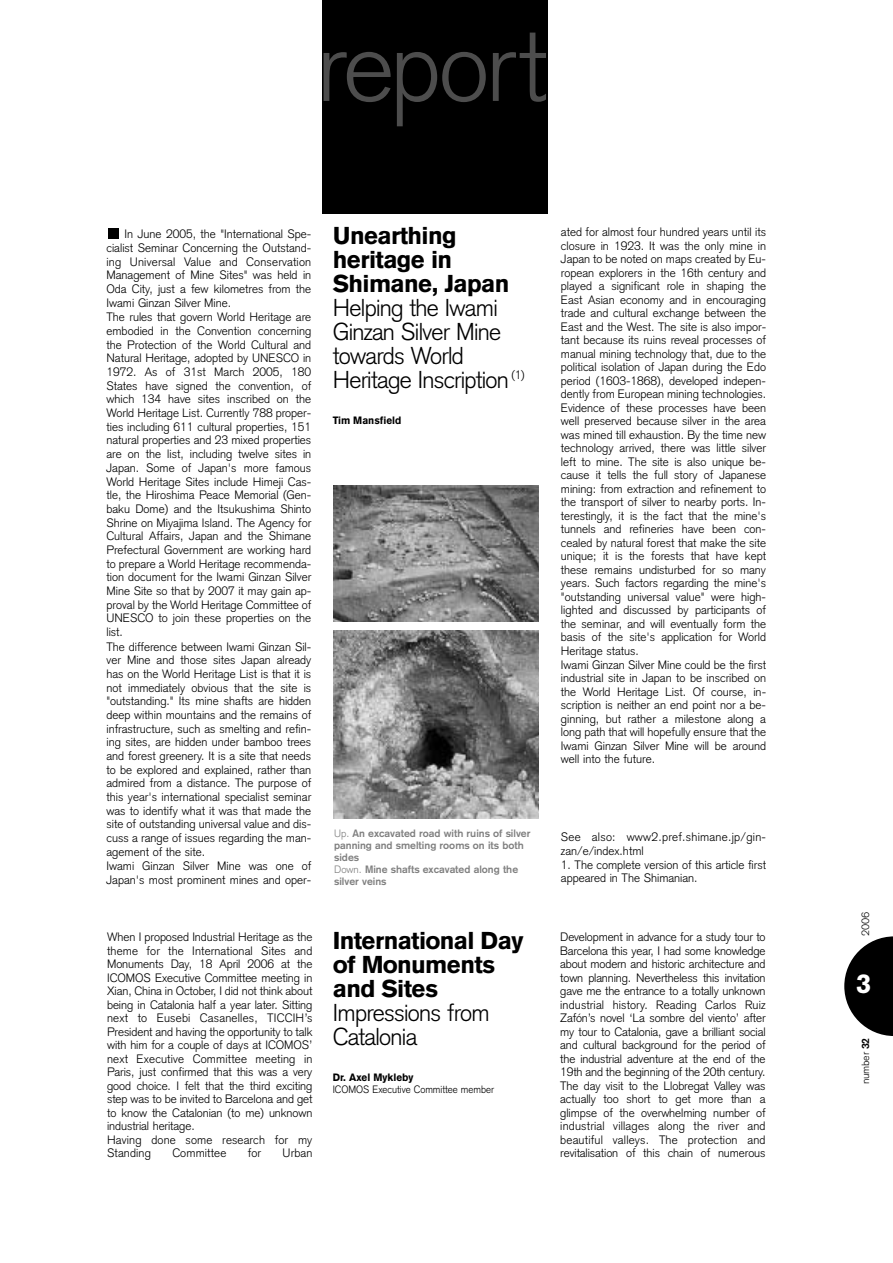
<style>
.page{position:relative;width:893px;height:1263px;background:#fff}
.page>*{position:absolute;margin:0;border:0;box-sizing:border-box;transform-origin:0 0}
.t1{font:300 100.5px "Akzidenz Grotesk BE";letter-spacing:-.05em;color:#4d4d4d}
.t2{font:700 27px "Akzidenz Grotesk BE";color:#fff}
.t3{font:300 24px/24px "Akzidenz Grotesk";letter-spacing:-.03em;color:#000}
.t4{font:900 24px/24px "Akzidenz Grotesk";letter-spacing:-.03em;color:#000}
.t5{font:300 12px/13.5px "Akzidenz Grotesk";color:#000}
.t6{font:300 12px/13.5px "Akzidenz Grotesk";letter-spacing:.02em;color:#000}
.t7{font:700 10.5px/12px "Akzidenz Grotesk";color:#808080}
.t8{font:300 10.5px "Akzidenz Grotesk";color:#000;scale:.95 1}
.t9{font:900 10.5px "Akzidenz Grotesk";color:#000;scale:.95 1}
.t10{font:300 10.5px "Akzidenz Grotesk BE";letter-spacing:-.02em;color:#000}
.s1{font-weight:300}
.s2{font-family:"Akzidenz Grotesk";font-weight:700}
</style>
<div class="page">
<svg style="left:844px;top:936px;width:48px;height:100px"></svg>
<div style="left:321px;top:0;width:226px;height:213px;background:#000"></div>
<div style="left:108px;top:228px;width:11px;height:10px;background:#000"></div>
<img style="left:333px;top:485px;width:206px;height:137px">
<img style="left:333px;top:631px;width:206px;height:188px">
<h1 class="t1" style="left:316px;top:30px;width:233px">report</h1>
<p class="t5" style="left:106px;top:229px;width:206px;text-indent:18px">In June 2005, the "International Spe&shy;cialist Seminar Concerning the Outstand&shy;ing Universal Value and Conservation Management of Mine Sites" was held in Oda City, just a few kilometres from the Iwami Ginzan Silver Mine.<br>The rules that govern World Heritage are embodied in the Convention concerning the Protection of the World Cultural and Natural Heritage, adopted by UNESCO in 1972. As of 31st March 2005, 180<br>States have signed the convention, of which 134 have sites inscribed on the World Heritage List. Currently 788 proper&shy;ties including 611 cultural properties, 151 natural properties and 23 mixed properties are on the list, including twelve sites in Japan. Some of Japan's more famous World Heritage Sites include Himeji Cas&shy;tle, the Hiroshima Peace Memorial (Gen&shy;baku Dome) and the Itsukushima Shinto Shrine on Miyajima Island. The Agency for Cultural Affairs, Japan and the Shimane Prefectural Government are working hard to prepare a World Heritage recommenda&shy;tion document for the Iwami Ginzan Silver Mine Site so that by 2007 it may gain ap&shy;proval by the World Heritage Committee of UNESCO to join these properties on the list.<br>The difference between Iwami Ginzan Sil&shy;ver Mine and those sites Japan already has on the World Heritage List is that it is not immediately obvious that the site is "outstanding." Its mine shafts are hidden deep within mountains and the remains of infrastructure, such as smelting and refin&shy;ing sites, are hidden under bamboo trees and forest greenery. It is a site that needs to be explored and explained, rather than admired from a distance. The purpose of this year's international specialist seminar was to identify what it was that made the site of outstanding universal value and dis&shy;cuss a range of issues regarding the man&shy;agement of the site.<br>Iwami Ginzan Silver Mine was one of Japan's most prominent mines and oper-</p>
<h3 class="t4" style="left:333px;top:226px;width:178px">Unearthing heritage in<br>Shimane, Japan</h3>
<h3 class="t3" style="left:333px;top:298px;width:193px">Helping the Iwami<br>Ginzan Silver Mine towards World<br>Heritage Inscription <sup>(1)</sup></h3>
<p class="t9" style="left:333px;top:416px;width:74px">Tim Mansfield</p>
<p class="t7" style="left:334px;top:828px;width:198px"><span class="s1">Up.</span> An excavated road with ruins of silver panning and smelting rooms on its both sides<br><span class="s1">Down.</span> Mine shafts excavated along the silver veins</p>
<p class="t5" style="left:107px;top:932px;width:207px">When I proposed Industrial Heritage as the theme for the International Sites and Monuments Day, 18 April 2006 at the ICOMOS Executive Committee meeting in Xian, China in October, I did not think about being in Catalonia half a year later. Sitting next to Eusebi Casanelles, TICCIH’s President and having the opportunity to talk with him for a couple of days at ICOMOS’ next Executive Committee meeting in Paris, just confirmed that this was a very good choice. I felt that the third exciting step was to be invited to Barcelona and get to know the Catalonian (to me) unknown industrial heritage.<br>Having done some research for my Standing</p>
<p class="t5" style="left:172px;top:1148px;width:55px">Committee</p>
<p class="t5" style="left:248px;top:1148px;width:15px">for</p>
<p class="t5" style="left:282px;top:1148px;width:31px">Urban</p>
<h3 class="t4" style="left:333px;top:931px;width:192px">International Day of Monuments and Sites</h3>
<h3 class="t3" style="left:333px;top:1003px;width:158px">Impressions from<br>Catalonia</h3>
<p class="t9" style="left:333px;top:1073px;width:86px">Dr. Axel Mykleby</p>
<p class="t8" style="left:333px;top:1085px;width:171px">ICOMOS Executive Committee member</p>
<p class="t5" style="left:561px;top:227px;width:207px">ated for almost four hundred years until its closure in 1923. It was the only mine in Japan to be noted on maps created by Eu&shy;ropean explorers in the 16th century and played a significant role in shaping the East Asian economy and in encouraging trade and cultural exchange between the East and the West. The site is also impor&shy;tant because its ruins reveal processes of manual mining technology that, due to the political isolation of Japan during the Edo period (1603-1868), developed indepen&shy;dently from European mining technologies.<br>Evidence of these processes have been well preserved because silver in the area was mined till exhaustion. By the time new technology arrived, there was little silver left to mine. The site is also unique be&shy;cause it tells the full story of Japanese mining: from extraction and refinement to the transport of silver to nearby ports. In&shy;terestingly, it is the fact that the mine's tunnels and refineries have been con&shy;cealed by natural forest that make the site unique; it is the forests that have kept these remains undisturbed for so many years. Such factors regarding the mine's "outstanding universal value" were high&shy;lighted and discussed by participants of the seminar, and will eventually form the basis of the site's application for World Heritage status.<br>Iwami Ginzan Silver Mine could be the first industrial site in Japan to be inscribed on the World Heritage List. Of course, in&shy;scription is neither an end point nor a be&shy;ginning, but rather a milestone along a long path that will hopefully ensure that the Iwami Ginzan Silver Mine will be around well into the future.</p>
<p class="t6" style="left:561px;top:832px;width:207px">See also: www2.pref.shimane.jp/gin&shy;zan/e/index.html</p>
<p class="t5" style="left:561px;top:859px;width:207px">1. The complete version of this article first appeared in The Shimanian.</p>
<p class="t5" style="left:560px;top:932px;width:207px;text-align:justify">Development in advance for a study tour to Barcelona this year, I had some knowledge about modern and historic architecture and town planning. Nevertheless this invitation gave me the entrance to a totally unknown industrial history. Reading Carlos Ruiz Zafón’s novel ‘La sombre del viento’ after my tour to Catalonia, gave a brilliant social and cultural background for the period of the industrial adventure at the end of the 19th and the beginning of the 20th century.<br>The day visit to the Llobregat Valley was actually too short to get more than a glimpse of the overwhelming number of industrial villages along the river and beautiful valleys. The protection and revitalisation of this chain of numerous</p>
<p class="t10" style="left:861px;top:936px;width:26px;rotate:-90deg">2006</p>
<h2 class="t2" style="left:856px;top:974px;width:17px">3</h2>
<p class="t10" style="left:861px;top:1084px;width:48px;rotate:-90deg">number <span class="s2">32</span></p>
</div>
